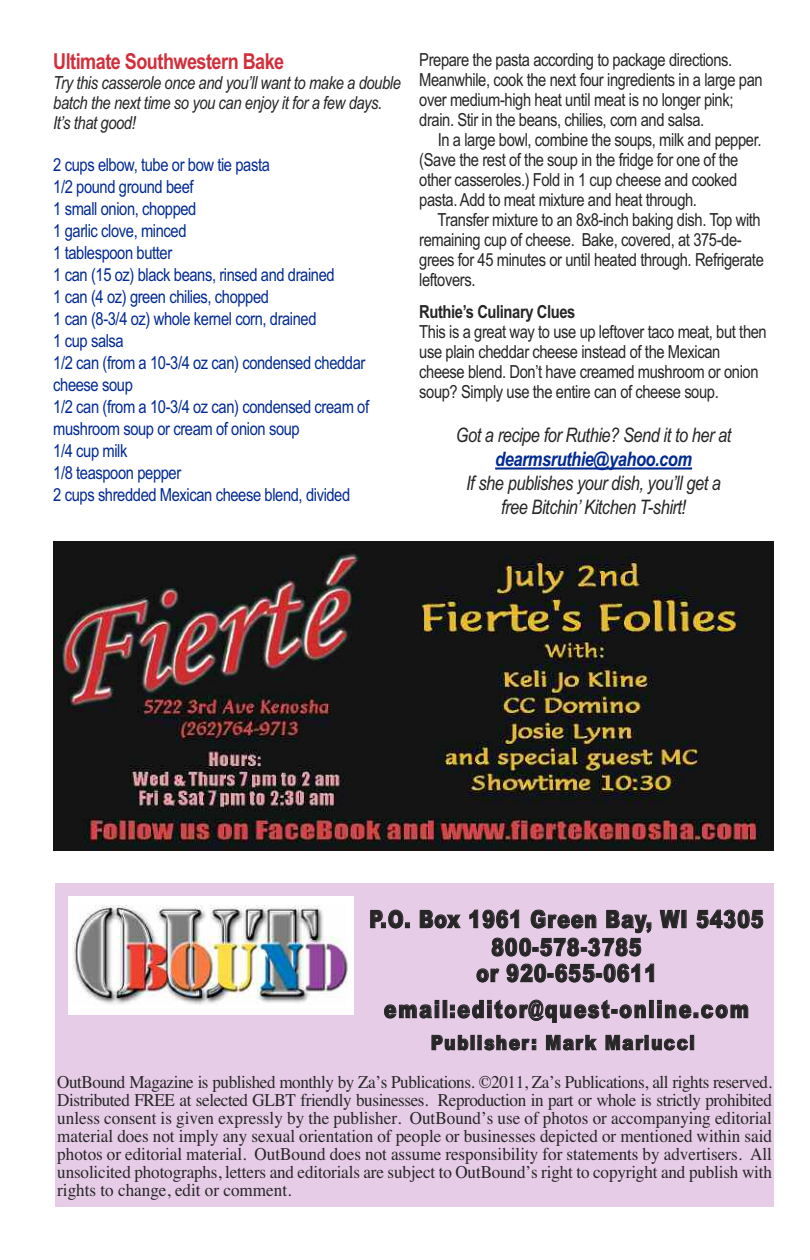
<style>
.page{position:relative;width:810px;height:1260px;background:#fff}
.page>*{position:absolute;margin:0;border:0;box-sizing:border-box;transform-origin:0 0}
.t1{font:900 24px/27px "Arial";letter-spacing:.035em;color:#272627;text-align:center;scale:.8 1}
.t2{font:900 24px "Arial";letter-spacing:.09em;color:#272627;scale:.8 1}
.t3{font:700 22px "Arial Narrow";letter-spacing:-.025em;color:#d12f3b}
.t4{font:italic 20px/24px "Arial Narrow";letter-spacing:-.025em;color:#272627;text-align:center}
.t5{font:italic 700 20px "Arial Narrow";letter-spacing:-.025em;color:#002a92}
.t6{font:900 20px "Arial";letter-spacing:.08em;color:#272627;scale:.85 1}
.t7{font:18px/20px "Arial Narrow";letter-spacing:-.025em;color:#272627}
.t8{font:18px/18px "Times";color:#272627;text-align:justify;scale:.95 1}
.t9{font:18px/22px "Arial Narrow";letter-spacing:-.025em;color:#002a92}
.t10{font:italic 18px/20px "Arial Narrow";letter-spacing:-.025em;color:#272627}
.t11{font:700 18px "Arial Narrow";letter-spacing:-.025em;color:#272627}
</style>
<div class="page">
<hr style="left:495px;top:467px;width:197px;height:3px;background:#002a92">
<div style="left:55px;top:883px;width:719px;height:324px;background:#e6cce6"></div>
<div style="left:68px;top:897px;width:286px;height:118px;background:#fff"></div>
<img style="left:72px;top:906px;width:275px;height:99px">
<img style="left:53px;top:542px;width:721px;height:308px">
<p class="t3" style="left:53px;top:49px;width:233px">Ultimate Southwestern Bake</p>
<p class="t10" style="left:53px;top:73px;width:349px">Try this casserole once and you’ll want to make a double batch the next time so you can enjoy it for a few days.<br>It’s that good!</p>
<p class="t9" style="left:53px;top:154px;width:317px">2 cups elbow, tube or bow tie pasta<br>1/2 pound ground beef<br>1 small onion, chopped<br>1 garlic clove, minced<br>1 tablespoon butter<br>1 can (15 oz) black beans, rinsed and drained<br>1 can (4 oz) green chilies, chopped<br>1 can (8-3/4 oz) whole kernel corn, drained<br>1 cup salsa<br>1/2 can (from a 10-3/4 oz can) condensed cheddar cheese soup<br>1/2 can (from a 10-3/4 oz can) condensed cream of mushroom soup or cream of onion soup<br>1/4 cup milk<br>1/8 teaspoon pepper<br>2 cups shredded Mexican cheese blend, divided</p>
<p class="t7" style="left:419px;top:50px;width:345px">Prepare the pasta according to package directions.<br>Meanwhile, cook the next four ingredients in a large pan over medium-high heat until meat is no longer pink; drain. Stir in the beans, chilies, corn and salsa.</p>
<p class="t7" style="left:419px;top:130px;width:344px;text-indent:18px">In a large bowl, combine the soups, milk and pepper. (Save the rest of the soup in the fridge for one of the other casseroles.) Fold in 1 cup cheese and cooked pasta. Add to meat mixture and heat through.</p>
<p class="t7" style="left:419px;top:210px;width:346px;text-indent:18px">Transfer mixture to an 8x8-inch baking dish. Top with remaining cup of cheese. Bake, covered, at 375-de&shy;grees for 45 minutes or until heated through. Refrigerate leftovers.</p>
<p class="t11" style="left:419px;top:302px;width:158px">Ruthie’s Culinary Clues</p>
<p class="t7" style="left:419px;top:322px;width:349px">This is a great way to use up leftover taco meat, but then use plain cheddar cheese instead of the Mexican cheese blend. Don’t have creamed mushroom or onion soup? Simply use the entire can of cheese soup.</p>
<p class="t4" style="left:456px;top:423px;width:277px">Got a recipe for Ruthie? Send it to her at</p>
<p class="t5" style="left:495px;top:448px;width:198px">dearmsruthie@yahoo.com</p>
<p class="t4" style="left:466px;top:471px;width:256px">If she publishes your dish, you’ll get a free Bitchin’ Kitchen T-shirt!</p>
<h1 class="t1" style="left:369px;top:906px;width:494px">P.O. Box 1961 Green Bay, WI 54305<br>800-578-3785<br>or 920-655-0611</h1>
<h1 class="t2" style="left:384px;top:995px;width:458px">email:editor@quest-online.com</h1>
<p class="t6" style="left:431px;top:1031px;width:312px">Publisher: Mark Mariucci</p>
<p class="t8" style="left:57px;top:1073px;width:754px">OutBound Magazine is published monthly by Za’s Publications. ©2011, Za’s Publications, all rights reserved.<br>Distributed FREE at selected GLBT friendly businesses. Reproduction in part or whole is strictly prohibited unless consent is given expressly by the publisher. OutBound’s use of photos or accompanying editorial material does not imply any sexual orientation of people or businesses depicted or mentioned within said photos or editorial material. OutBound does not assume responsibility for statements by advertisers. All unsolicited photographs, letters and editorials are subject to OutBound’s right to copyright and publish with rights to change, edit or comment.</p>
</div>
